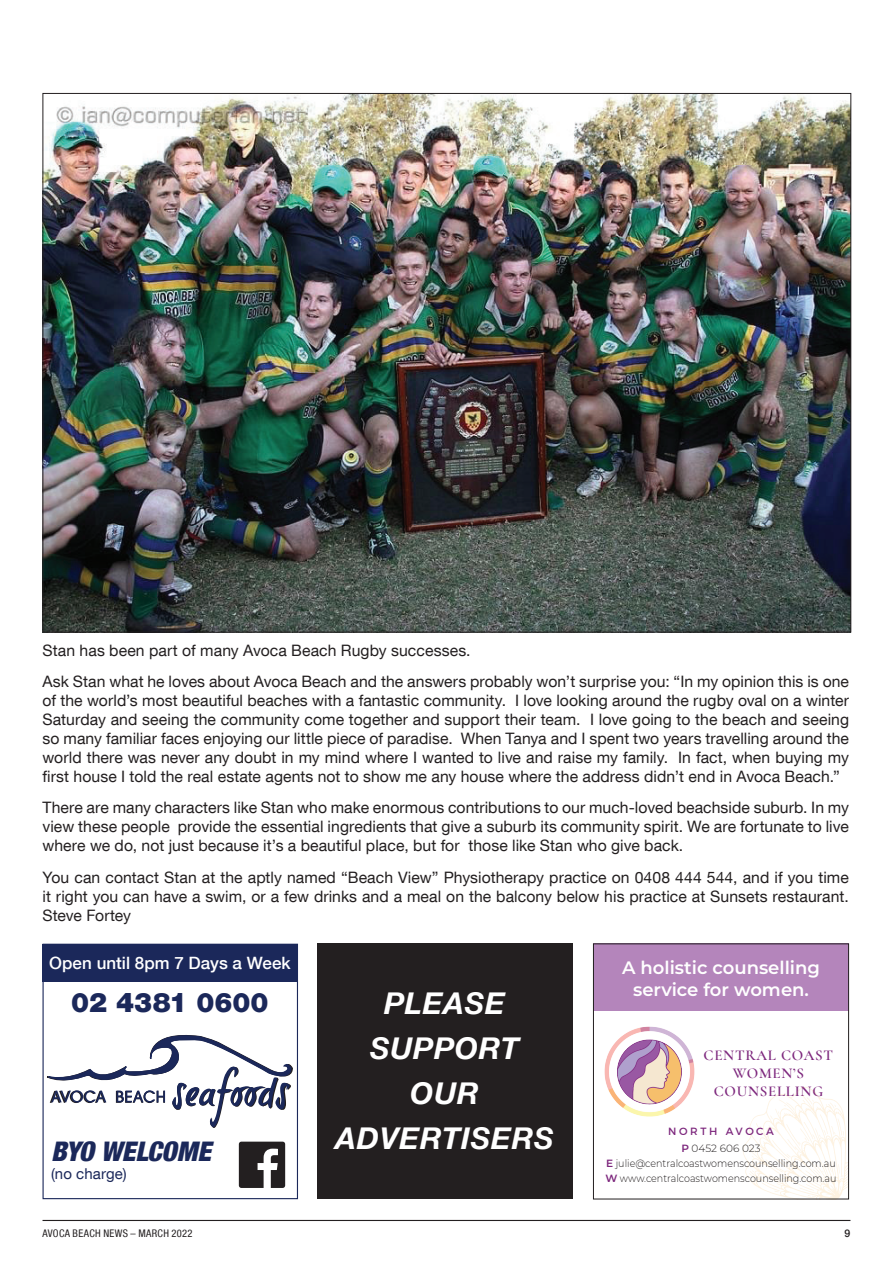
<style>
.page{position:relative;width:893px;height:1263px;background:#fff}
.page>*{position:absolute;margin:0;border:0;box-sizing:border-box;transform-origin:0 0}
.t1{font:italic 700 30px/45px "Helvetica Neue LT Com";letter-spacing:.025em;color:#fff;text-align:center}
.t2{font:italic 900 condensed 27px "Helvetica Neue LT Com";letter-spacing:-.005em;color:#1b285a}
.t3{font:900 27px "Helvetica Neue LT Com";color:#1b285a}
.t4{font:600 18px/21.6px "Montserrat";color:#fff;text-align:center}
.t5{font:500 16.95px "Helvetica Neue LT Com";letter-spacing:.005em;color:#fff}
.t6{font:15.75px/18.9px "Helvetica Neue LT Com";letter-spacing:.005em;color:#231f20;text-align:justify}
.t7{font:600 15px/18px "Cormorant";letter-spacing:.05em;color:#7d277d;text-align:center}
.t8{font:15px "Helvetica Neue LT Com";letter-spacing:.005em;color:#1b285a}
.t9{font:300 10.5px/14.7px "Montserrat";color:#231f20;scale:.91 1}
.t10{font:condensed 10.5px "Helvetica Neue LT Com";letter-spacing:.03em;color:#231f20}
.t11{font:10.5px/16.8px "Montserrat";letter-spacing:.25em;color:#7d277d;text-align:center}
.t12{font:500 10.5px "Helvetica Neue LT Com";color:#231f20}
.s1{font-weight:600}
.s2{font-weight:300;color:#231f20}
.s3{font-weight:600;color:#7d277d}
</style>
<div class="page">
<hr style="left:43px;top:1220px;width:807px;height:1px;background:#231f20">
<div style="left:317px;top:944px;width:255px;height:255px;background:#231f20"></div>
<img style="left:45px;top:95px;width:804px;height:535px">
<div style="left:43px;top:944px;width:255px;height:255px;background:#fff;border:1px solid #1b285a"></div>
<div style="left:43px;top:944px;width:254px;height:37px;background:#1b285a"></div>
<svg style="left:239px;top:1141px;width:46px;height:47px"></svg>
<svg style="left:47px;top:1035px;width:246px;height:93px"></svg>
<div style="left:593px;top:944px;width:256px;height:67px;background:#b485bb"></div>
<svg style="left:743px;top:1087px;width:104px;height:110px"></svg>
<img style="left:604px;top:1026px;width:91px;height:91px">
<div style="left:593px;top:943px;width:256px;height:256px;border:1px solid #231f20"></div>
<p class="t6" style="left:43px;top:634px;width:808px;line-height:31.7px">Stan has been part of many Avoca Beach Rugby successes.<br>Ask Stan what he loves about Avoca Beach and the answers probably won’t surprise you: “In my opinion this is one</p>
<p class="t6" style="left:43px;top:691px;width:808px">of the world’s most beautiful beaches with a fantastic community. I love looking around the rugby oval on a winter Saturday and seeing the community come together and support their team. I love going to the beach and seeing so many familiar faces enjoying our little piece of paradise. When Tanya and I spent two years travelling around the world there was never any doubt in my mind where I wanted to live and raise my family. In fact, when buying my first house I told the real estate agents not to show me any house where the address didn’t end in Avoca Beach.”</p>
<p class="t6" style="left:43px;top:798px;width:808px">There are many characters like Stan who make enormous contributions to our much-loved beachside suburb. In my view these people provide the essential ingredients that give a suburb its community spirit. We are fortunate to live where we do, not just because it’s a beautiful place, but for those like Stan who give back.</p>
<p class="t6" style="left:43px;top:867px;width:808px">You can contact Stan at the aptly named “Beach View” Physiotherapy practice on 0408 444 544, and if you time it right you can have a swim, or a few drinks and a meal on the balcony below his practice at Sunsets restaurant.<br>Steve Fortey</p>
<p class="t5" style="left:49px;top:953px;width:243px">Open until 8pm 7 Days a Week</p>
<p class="t4" style="left:622px;top:956px;width:199px">A holistic counselling service for women.</p>
<h1 class="t1" style="left:336px;top:980px;width:220px">PLEASE<br>SUPPORT<br>OUR<br>ADVERTISERS</h1>
<h2 class="t3" style="left:71px;top:986px;width:199px">02 4381 0600</h2>
<p class="t7" style="left:704px;top:1046px;width:131px">CENTRAL COAST<br>WOMEN’S<br>COUNSELLING</p>
<p class="t11" style="left:668px;top:1122px;width:107px">NORTH AVOCA<br><span class="s1">P</span> <span class="s2">0452 606 023</span></p>
<p class="t9" style="left:605px;top:1155px;width:255px"><span class="s3">E</span> julie@centralcoastwomenscounselling.com.au<br><span class="s3">W</span> www.centralcoastwomenscounselling.com.au</p>
<h2 class="t2" style="left:51px;top:1135px;width:161px">BYO WELCOME</h2>
<p class="t8" style="left:51px;top:1164px;width:77px">(no charge)</p>
<p class="t10" style="left:43px;top:1227px;width:152px">AVOCA BEACH NEWS – MARCH 2022</p>
<p class="t12" style="left:845px;top:1226px;width:7px">9</p>
</div>
